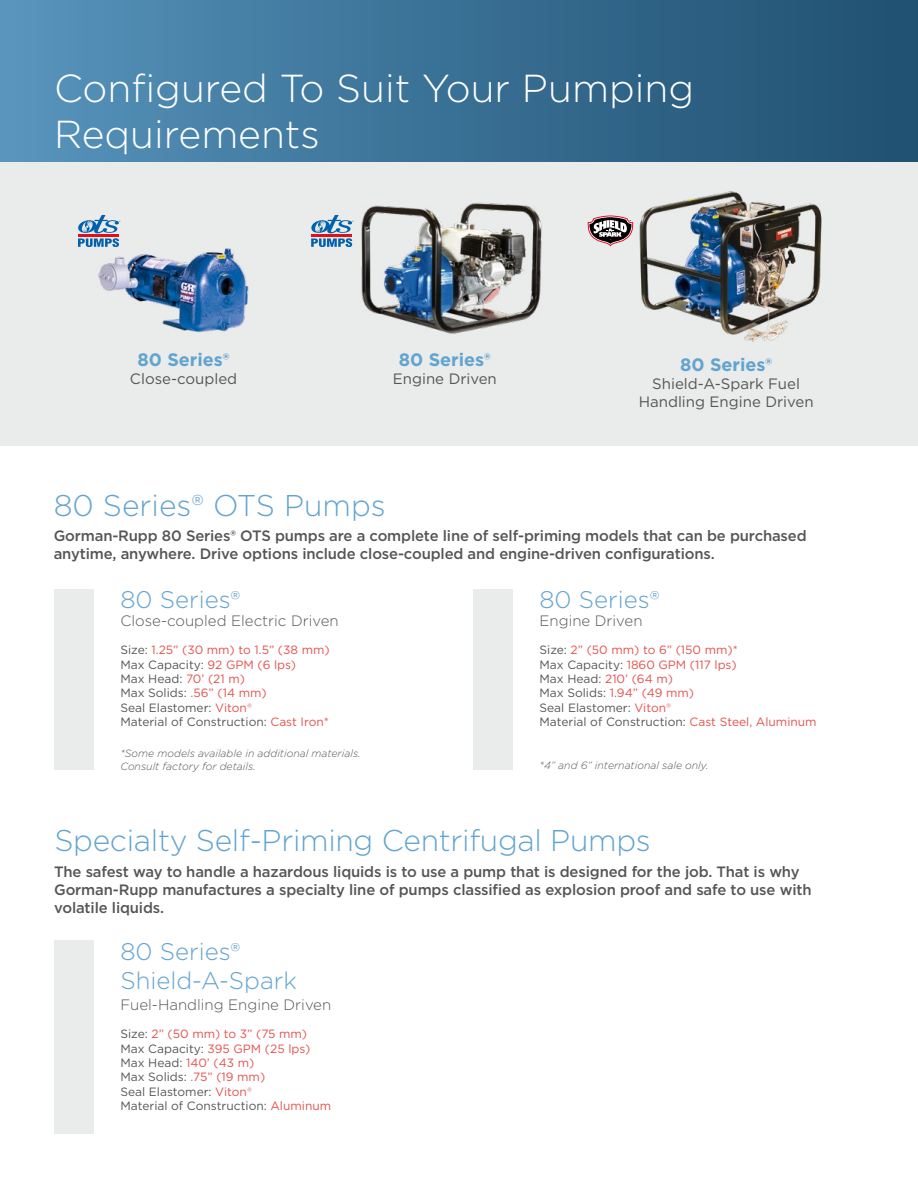
<style>
.page{position:relative;width:918px;height:1188px;background:#fff}
.page>*{position:absolute;margin:0;border:0;box-sizing:border-box;transform-origin:0 0}
.t1{font:300 39px/46.8px "Gotham";color:#fff}
.t2{font:300 30px "Gotham";letter-spacing:-.01em;color:#62a4cf}
.t3{font:300 24px/28.8px "Gotham";color:#62a4cf}
.t4{font:700 18px "Gotham";color:#62a4cf}
.t5{font:500 15px/18px "Gotham";letter-spacing:-.01em;color:#545555}
.t6{font:300 15px "Gotham";color:#545555}
.t7{font:15px/18px "Gotham";color:#545555;text-align:center}
.t8{font:12px/14.4px "Gotham";color:#545555}
.t9{font:12px/14.4px "Gotham";color:#e5514b}
.t10{font:italic 300 10.5px/12.6px "Gotham";color:#545555}
.s1{color:#e5514b}
.s2{font-weight:300;color:#e5514b}
.s3{color:#545555}
.s4{font-weight:300}
</style>
<div class="page">
<svg style="left:0;top:0;width:918px;height:446px;background:#94afc1"></svg>
<img style="left:93px;top:206px;width:188px;height:154px">
<img style="left:330px;top:171px;width:231px;height:174px">
<img style="left:631px;top:184px;width:197px;height:162px">
<div style="left:54px;top:589px;width:39px;height:181px;background:#eaebeb"></div>
<div style="left:473px;top:589px;width:40px;height:181px;background:#eaebeb"></div>
<div style="left:54px;top:941px;width:39px;height:193px;background:#eaebeb"></div>
<svg style="left:588px;top:216px;width:45px;height:30px"></svg>
<svg style="left:78px;top:215px;width:42px;height:32px"></svg>
<svg style="left:311px;top:215px;width:43px;height:32px"></svg>
<h1 class="t1" style="left:54px;top:63px;width:642px">Configured To Suit Your Pumping<br>Requirements</h1>
<p class="t4" style="left:138px;top:348px;width:94px">80 Series®</p>
<p class="t7" style="left:130px;top:370px;width:109px">Close-coupled</p>
<p class="t4" style="left:399px;top:348px;width:94px">80 Series®</p>
<p class="t7" style="left:393px;top:370px;width:106px">Engine Driven</p>
<h2 class="t2" style="left:54px;top:487px;width:334px">80 Series® OTS Pumps</h2>
<p class="t4" style="left:680px;top:353px;width:94px">80 Series®</p>
<p class="t7" style="left:639px;top:374px;width:176px">Shield-A-Spark Fuel<br>Handling Engine Driven</p>
<p class="t5" style="left:54px;top:527px;width:754px">Gorman-Rupp 80 Series® OTS pumps are a complete line of self-priming models that can be purchased anytime, anywhere. Drive options include close-coupled and engine-driven configurations.</p>
<h3 class="t3" style="left:120px;top:585px;width:122px">80 Series®</h3>
<p class="t6" style="left:120px;top:612px;width:220px">Close-coupled Electric Driven</p>
<p class="t8" style="left:120px;top:643px;width:211px">Size: <span class="s1">1.25” (30 mm) to 1.5” (38 mm)<br></span>Max Capacity: <span class="s1">92 GPM (6 lps)<br></span>Max Head: <span class="s1">70’ (21 m)<br></span>Max Solids: <span class="s1">.56” (14 mm)<br></span>Seal Elastomer: <span class="s1">Viton</span><span class="s2">®<br></span>Material of Construction: <span class="s1">Cast Iron*</span></p>
<p class="t10" style="left:120px;top:747px;width:242px">*Some models available in additional materials.<br>Consult factory for details.</p>
<h3 class="t3" style="left:540px;top:585px;width:122px">80 Series®</h3>
<p class="t6" style="left:540px;top:612px;width:105px">Engine Driven</p>
<p class="t9" style="left:540px;top:643px;width:279px"><span class="s3">Size:</span> 2” (50 mm) to 6” (150 mm)*<br><span class="s3">Max Capacity:</span> 1860 GPM (117 lps)<br><span class="s3">Max Head:</span> 210’ (64 m)<br><span class="s3">Max Solids:</span> 1.94” (49 mm)<br><span class="s3">Seal Elastomer:</span> Viton<span class="s4">®<br></span><span class="s3">Material of Construction:</span> Cast Steel, Aluminum</p>
<p class="t10" style="left:540px;top:759px;width:170px">*4” and 6” international sale only.</p>
<h2 class="t2" style="left:54px;top:821px;width:598px">Specialty Self-Priming Centrifugal Pumps</h2>
<p class="t5" style="left:54px;top:862px;width:759px">The safest way to handle a hazardous liquids is to use a pump that is designed for the job. That is why<br>Gorman-Rupp manufactures a specialty line of pumps classified as explosion proof and safe to use with volatile liquids.</p>
<h3 class="t3" style="left:120px;top:936px;width:178px">80 Series®<br>Shield-A-Spark</h3>
<p class="t6" style="left:120px;top:995px;width:212px">Fuel-Handling Engine Driven</p>
<p class="t8" style="left:120px;top:1026px;width:212px">Size: <span class="s1">2” (50 mm) to 3” (75 mm)<br></span>Max Capacity: <span class="s1">395 GPM (25 lps)<br></span>Max Head: <span class="s1">140’ (43 m)<br></span>Max Solids: <span class="s1">.75” (19 mm)<br></span>Seal Elastomer: <span class="s1">Viton</span><span class="s2">®<br></span>Material of Construction: <span class="s1">Aluminum</span></p>
</div>
